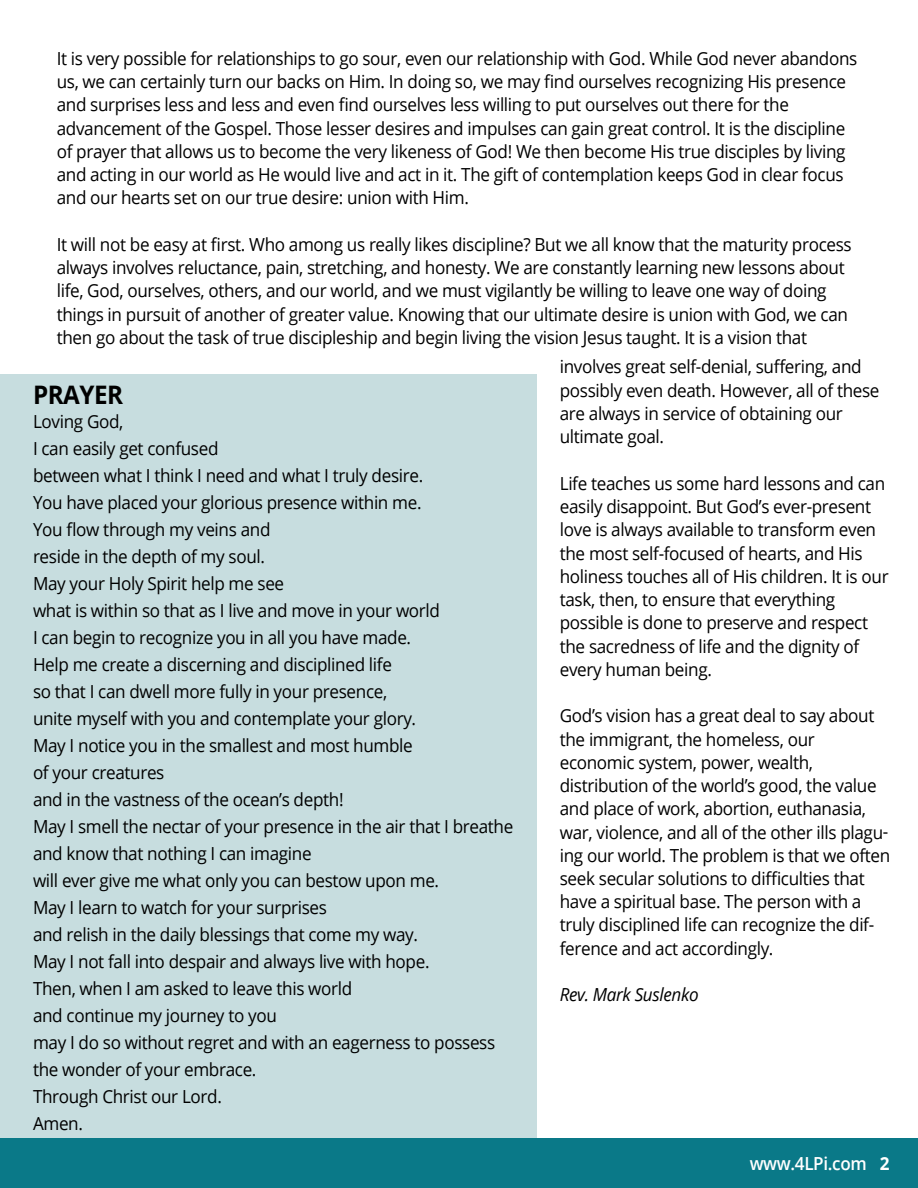
<style>
.page{position:relative;width:918px;height:1188px;background:#fff}
.page>*{position:absolute;margin:0;border:0;box-sizing:border-box;transform-origin:0 0}
.t1{font:700 25.5px "Open Sans";letter-spacing:-.02em;color:#000;scale:.95 1}
.t2{font:18px/23.2px "Open Sans";letter-spacing:-.02em;color:#000;scale:.95 1}
.t3{font:italic 18px "Open Sans";letter-spacing:-.02em;color:#000;scale:.95 1}
.t4{font:600 18px "Open Sans";letter-spacing:-.02em;color:#fff;scale:.95 1}
.s1{font-weight:700}
</style>
<div class="page">
<div style="left:0;top:374px;width:536px;height:800px;background:#c7dddf"></div>
<div style="left:0;top:1138px;width:918px;height:50px;background:#0a7988"></div>
<p class="t2" style="left:57px;top:46px;width:844px">It is very possible for relationships to go sour, even our relationship with God. While God never abandons us, we can certainly turn our backs on Him. In doing so, we may find ourselves recognizing His presence and surprises less and less and even find ourselves less willing to put ourselves out there for the advancement of the Gospel. Those lesser desires and impulses can gain great control. It is the discipline of prayer that allows us to become the very likeness of God! We then become His true disciples by living and acting in our world as He would live and act in it. The gift of contemplation keeps God in clear focus and our hearts set on our true desire: union with Him.</p>
<p class="t2" style="left:57px;top:232px;width:838px">It will not be easy at first. Who among us really likes discipline? But we all know that the maturity process always involves reluctance, pain, stretching, and honesty. We are constantly learning new lessons about life, God, ourselves, others, and our world, and we must vigilantly be willing to leave one way of doing things in pursuit of another of greater value. Knowing that our ultimate desire is union with God, we can then go about the task of true discipleship and begin living the vision Jesus taught. It is a vision that</p>
<h1 class="t1" style="left:33px;top:377px;width:96px">PRAYER</h1>
<p class="t2" style="left:33px;top:408px;width:507px;line-height:27px">Loving God,<br>I can easily get confused<br>between what I think I need and what I truly desire.<br>You have placed your glorious presence within me.<br>You flow through my veins and<br>reside in the depth of my soul.<br>May your Holy Spirit help me see<br>what is within so that as I live and move in your world<br>I can begin to recognize you in all you have made.<br>Help me create a discerning and disciplined life<br>so that I can dwell more fully in your presence,<br>unite myself with you and contemplate your glory.<br>May I notice you in the smallest and most humble<br>of your creatures<br>and in the vastness of the ocean’s depth!<br>May I smell the nectar of your presence in the air that I breathe and know that nothing I can imagine<br>will ever give me what only you can bestow upon me.<br>May I learn to watch for your surprises<br>and relish in the daily blessings that come my way.<br>May I not fall into despair and always live with hope.<br>Then, when I am asked to leave this world<br>and continue my journey to you<br>may I do so without regret and with an eagerness to possess the wonder of your embrace.<br>Through Christ our Lord.<br>Amen.</p>
<p class="t4" style="left:750px;top:1151px;width:149px">www.4LPi.com <span class="s1">2</span></p>
<p class="t2" style="left:560px;top:355px;width:338px">involves great self-denial, suffering, and possibly even death. However, all of these are always in service of obtaining our ultimate goal.</p>
<p class="t2" style="left:560px;top:471px;width:348px">Life teaches us some hard lessons and can easily disappoint. But God’s ever-present love is always available to transform even the most self-focused of hearts, and His holiness touches all of His children. It is our task, then, to ensure that everything possible is done to preserve and respect the sacredness of life and the dignity of every human being.</p>
<p class="t2" style="left:560px;top:704px;width:349px">God’s vision has a great deal to say about the immigrant, the homeless, our economic system, power, wealth, distribution of the world’s good, the value and place of work, abortion, euthanasia, war, violence, and all of the other ills plagu&shy;ing our world. The problem is that we often seek secular solutions to difficulties that have a spiritual base. The person with a truly disciplined life can recognize the dif&shy;ference and act accordingly.</p>
<p class="t3" style="left:560px;top:982px;width:148px">Rev. Mark Suslenko</p>
</div>
